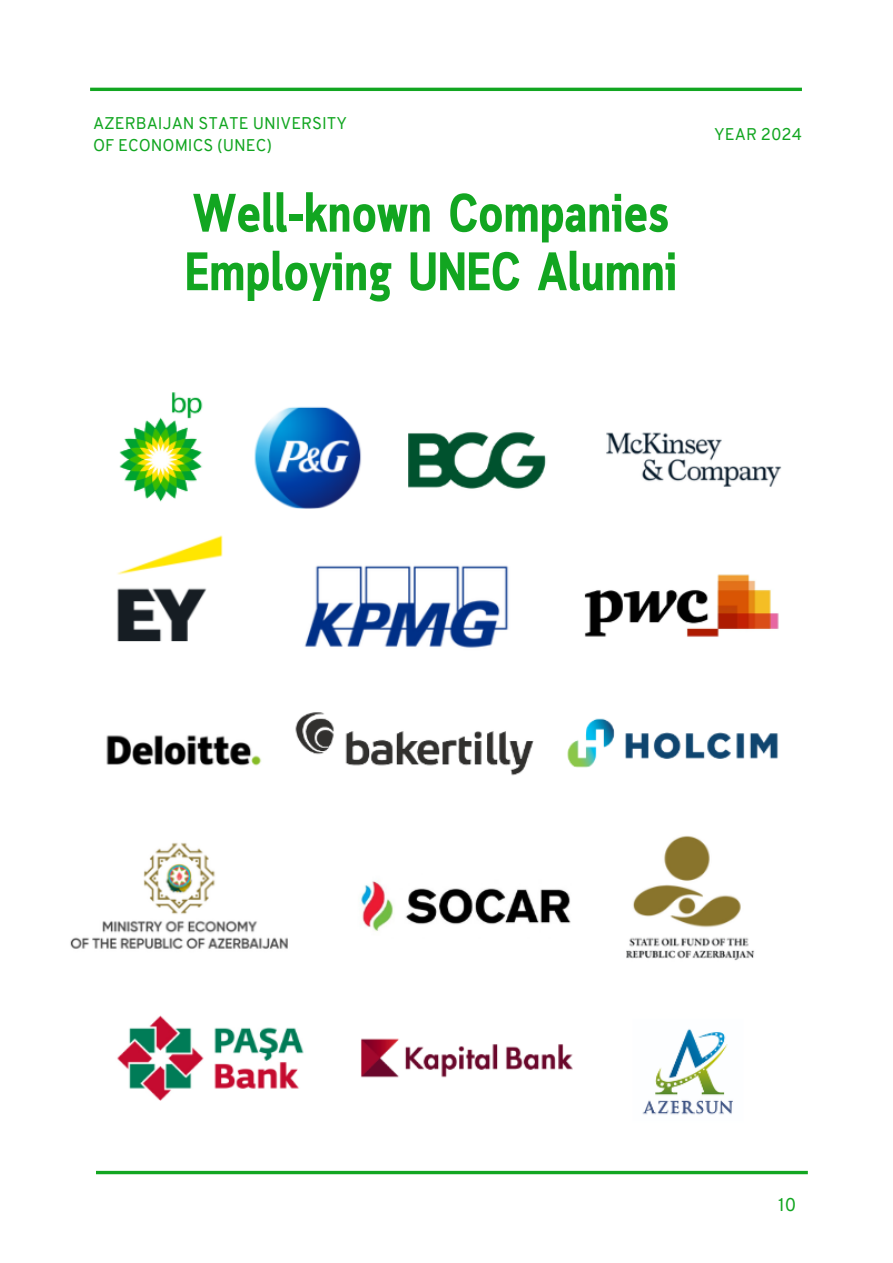
<style>
.page{position:relative;width:893px;height:1263px;background:#fff}
.page>*{position:absolute;margin:0;border:0;box-sizing:border-box;transform-origin:0 0}
.t1{font:700 54px/58.5px "Cloud Cond";color:#12a621}
.t2{font:18px "Overpass";color:#12a621}
.t3{font:16.5px/22.5px "Overpass";color:#12a621}
</style>
<div class="page">
<hr style="left:90px;top:88px;width:711px;height:3px;background:#12a621">
<img style="left:70px;top:392px;width:712px;height:723px">
<svg style="left:96px;top:1170px;width:711px;height:4px;background:#45b950"></svg>
<p class="t3" style="left:93px;top:113px;width:255px">AZERBAIJAN STATE UNIVERSITY<br>OF ECONOMICS (UNEC)</p>
<h1 class="t3" style="left:714px;top:124px;width:89px">YEAR 2024</h1>
<p class="t1" style="left:185px;top:188px;width:493px">Well-known Companies<br>Employing UNEC Alumni</p>
<p class="t2" style="left:778px;top:1196px;width:20px">10</p>
</div>
